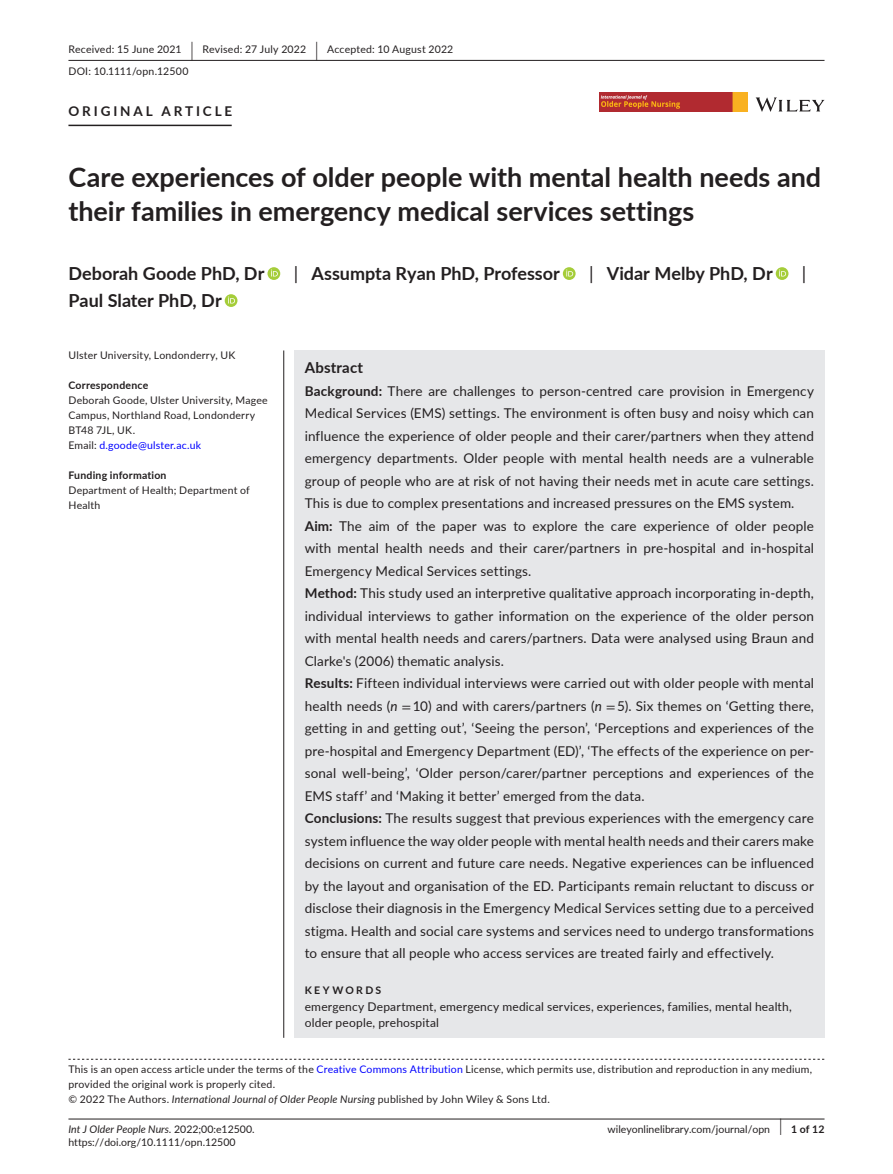
<style>
.page{position:relative;width:893px;height:1174px;background:#fff}
.page>*{position:absolute;margin:0;border:0;box-sizing:border-box;transform-origin:0 0}
.t1{font:700 27px/34.5px "Lato";color:#231f20}
.t2{font:700 18px "Lato";color:#231f20}
.t3{font:18px "Lato";color:#231f20}
.t4{font:700 15px "Lato";letter-spacing:.015em;color:#231f20}
.t5{font:13.5px/22.5px "Lato";letter-spacing:.01em;color:#231f20}
.t6{font:700 13.5px "Lato";letter-spacing:.215em;color:#231f20}
.t7{font:12px/16.5px "Lato";letter-spacing:.015em;color:#231f20}
.t8{font:10.5px/15px "Lato";letter-spacing:.02em;color:#231f20}
.t9{font:10.5px "Lato";color:#231f20}
.t10{font:700 10.5px "Lato";letter-spacing:.02em;color:#231f20}
.t11{font:italic 10.5px "Lato";color:#231f20}
.t12{font:700 10.5px "Lato";letter-spacing:.22em;color:#231f20}
.s1{font-size:19.65px}
.s2{font-weight:400}
.s3{color:#00f}
.s4{font-weight:700}
.s5{font-style:italic}
.s6{font-family:"STIX"}
.s7{font-style:normal}
.s8{font-weight:400;font-size:17.4px}
</style>
<div class="page">
<hr style="left:68px;top:1118px;width:756px;height:1px;background:#231f20">
<svg style="left:756px;top:97px;width:68px;height:15px"></svg>
<img style="left:599px;top:93px;width:149px;height:19px">
<hr style="left:68px;top:60px;width:756px;height:1px;background:#231f20">
<hr style="left:68px;top:125px;width:164px;height:1px;background:#231f20">
<svg style="left:267px;top:267px;width:13px;height:13px"></svg>
<svg style="left:271px;top:269px;width:7px;height:7px"></svg>
<svg style="left:563px;top:267px;width:13px;height:13px"></svg>
<svg style="left:566px;top:269px;width:7px;height:7px"></svg>
<svg style="left:776px;top:267px;width:12px;height:13px"></svg>
<svg style="left:779px;top:269px;width:7px;height:7px"></svg>
<svg style="left:225px;top:294px;width:12px;height:13px"></svg>
<svg style="left:228px;top:296px;width:7px;height:7px"></svg>
<svg style="left:68px;top:1058px;width:756px;height:1px"></svg>
<div style="left:294px;top:350px;width:530px;height:687px;background:#e6e7e9"></div>
<hr style="left:283px;top:350px;width:1px;height:687px;background:#231f20">
<p class="t8" style="left:68px;top:38px;width:386px;line-height:21.8px">Received: 15 June 2021 <span class="s1">|</span> Revised: 27 July 2022 <span class="s1">|</span> Accepted: 10 August 2022<br>DOI: 10.1111/opn.12500</p>
<p class="t6" style="left:68px;top:101px;width:165px">ORIGINAL ARTICLE</p>
<h1 class="t1" style="left:68px;top:159px;width:754px">Care experiences of older people with mental health needs and their families in emergency medical services settings</h1>
<h2 class="t2" style="left:68px;top:260px;width:198px">Deborah Goode PhD, Dr</h2>
<h2 class="t2" style="left:294px;top:260px;width:268px"><span class="s2">|</span> Assumpta Ryan PhD, Professor</h2>
<h2 class="t2" style="left:589px;top:260px;width:185px"><span class="s2">|</span> Vidar Melby PhD, Dr</h2>
<h2 class="t3" style="left:802px;top:260px;width:6px">|</h2>
<h2 class="t2" style="left:68px;top:287px;width:155px">Paul Slater PhD, Dr</h2>
<p class="t8" style="left:68px;top:347px;width:168px">Ulster University, Londonderry, UK</p>
<p class="t10" style="left:68px;top:377px;width:81px">Correspondence</p>
<p class="t8" style="left:68px;top:392px;width:201px">Deborah Goode, Ulster University, Magee<br>Campus, Northland Road, Londonderry<br>BT48 7JL, UK.<br>Email: <span class="s3">d.goode@ulster.ac.uk</span></p>
<p class="t10" style="left:68px;top:467px;width:100px">Funding information</p>
<p class="t8" style="left:68px;top:482px;width:183px">Department of Health; Department of<br>Health</p>
<p class="t4" style="left:305px;top:356px;width:60px">Abstract</p>
<p class="t5" style="left:305px;top:379px;width:511px"><span class="s4">Background:</span> There are challenges to person-centred care provision in Emergency Medical Services (EMS) settings. The environment is often busy and noisy which can influence the experience of older people and their carer/partners when they attend emergency departments. Older people with mental health needs are a vulnerable group of people who are at risk of not having their needs met in acute care settings.<br>This is due to complex presentations and increased pressures on the EMS system.<br><span class="s4">Aim:</span> The aim of the paper was to explore the care experience of older people with mental health needs and their carer/partners in pre-hospital and in-hospital Emergency Medical Services settings.<br><span class="s4">Method:</span> This study used an interpretive qualitative approach incorporating in-depth, individual interviews to gather information on the experience of the older person with mental health needs and carers/partners. Data were analysed using Braun and Clarke's (2006) thematic analysis.<br><span class="s4">Results:</span> Fifteen individual interviews were carried out with older people with mental health needs (<span class="s5">n</span> <span class="s6">=</span> 10) and with carers/partners (<span class="s5">n</span> <span class="s6">=</span> 5). Six themes on ‘Getting there, getting in and getting out’, ‘Seeing the person’, ‘Perceptions and experiences of the pre-hospital and Emergency Department (ED)’, ‘The effects of the experience on per&shy;sonal well-being’, ‘Older person/carer/partner perceptions and experiences of the EMS staff’ and ‘Making it better’ emerged from the data.<br><span class="s4">Conclusions:</span> The results suggest that previous experiences with the emergency care system influence the way older people with mental health needs and their carers make decisions on current and future care needs. Negative experiences can be influenced by the layout and organisation of the ED. Participants remain reluctant to discuss or disclose their diagnosis in the Emergency Medical Services setting due to a perceived stigma. Health and social care systems and services need to undergo transformations to ensure that all people who access services are treated fairly and effectively.</p>
<p class="t12" style="left:305px;top:982px;width:78px">KEYWORDS</p>
<p class="t7" style="left:305px;top:997px;width:489px">emergency Department, emergency medical services, experiences, families, mental health, older people, prehospital</p>
<p class="t8" style="left:68px;top:1061px;width:745px">This is an open access article under the terms of the <span class="s3">Creative Commons Attribution</span> License, which permits use, distribution and reproduction in any medium, provided the original work is properly cited.<br>© 2022 The Authors. <span class="s5">International Journal of Older People Nursing</span> published by John Wiley &amp; Sons Ltd.</p>
<p class="t11" style="left:68px;top:1121px;width:188px">Int J Older People Nurs. <span class="s7">2022;00:e12500.</span></p>
<p class="t10" style="left:779px;top:1121px;width:46px"><span class="s8">|</span> 1 of 12</p>
<p class="t9" style="left:68px;top:1135px;width:169px">https://doi.org/10.1111/opn.12500</p>
<p class="t9" style="left:608px;top:1121px;width:164px">wileyonlinelibrary.com/journal/opn</p>
</div>
